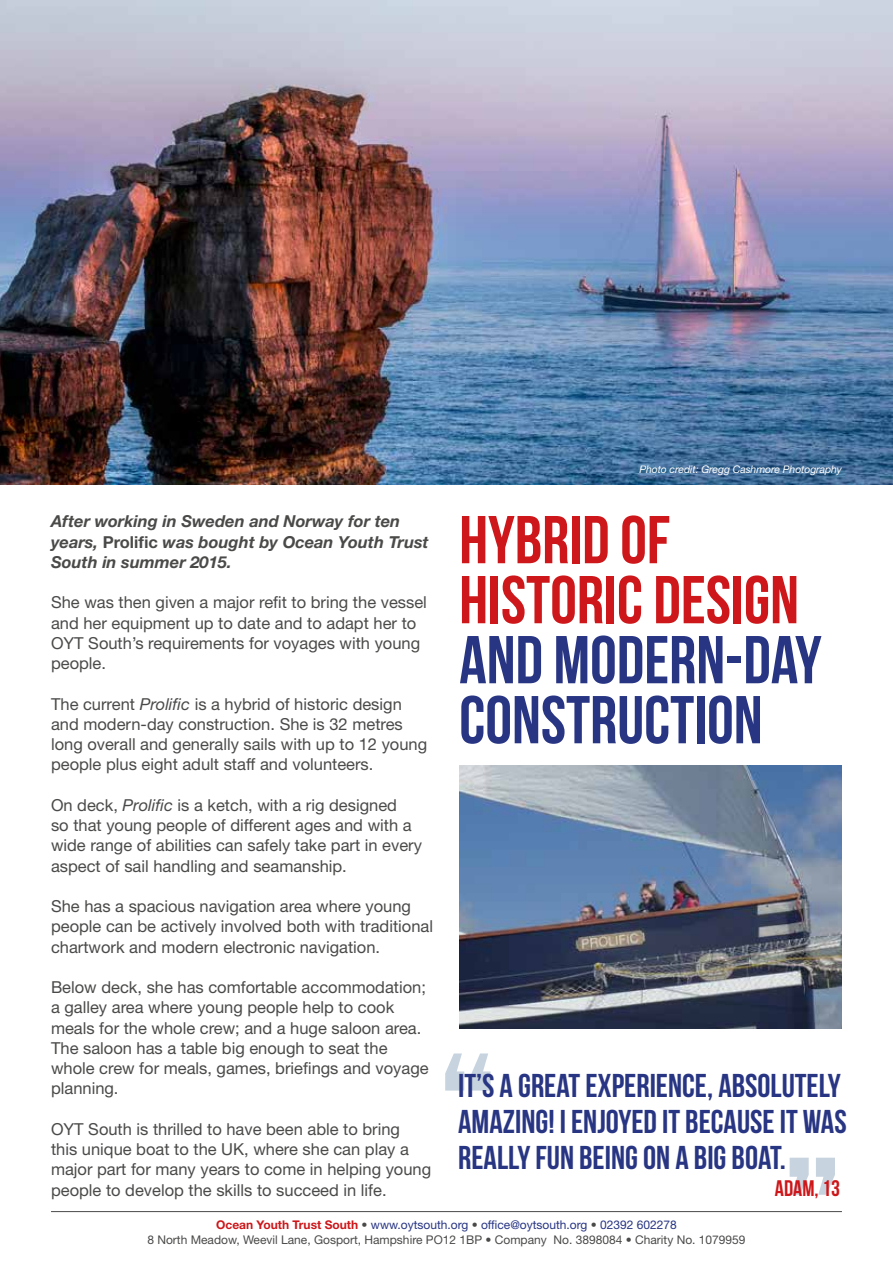
<style>
.page{position:relative;width:893px;height:1263px;background:#fff}
.page>*{position:absolute;margin:0;border:0;box-sizing:border-box;transform-origin:0 0}
.t1{font:180px "Bebas Neue";color:#97aec2}
.t2{font:67.5px/60px "Bebas Neue";color:#283583}
.t3{font:67.5px/60px "Bebas Neue";color:#cd171a}
.t4{font:33px/36px "Bebas Neue";color:#283583}
.t5{font:22.5px "Bebas Neue";color:#cd171a}
.t6{font:16.5px/20.2px "Helvetica Neue LT Std";color:#4a4a49}
.t7{font:italic 700 16.5px/20.2px "Helvetica Neue LT Std";color:#4a4a49}
.t8{font:12px/14.4px "Helvetica Neue LT Std";color:#4a4a49;text-align:center}
.t9{font:italic 10.5px "Helvetica Neue LT Std";letter-spacing:-.01em;color:#fff}
.s1{font-style:normal}
.s2{font-style:italic}
.s3{font-weight:700;color:#cd171a}
.s4{color:#283583}
</style>
<div class="page">
<hr style="left:51px;top:1211px;width:791px;height:1px;background:#4a4a49">
<img style="left:0;top:0;width:893px;height:485px">
<img style="left:459px;top:765px;width:383px;height:263px">
<p class="t9" style="left:639px;top:463px;width:204px">Photo credit: Gregg Cashmore Photography</p>
<p class="t7" style="left:51px;top:511px;width:379px">After working in Sweden and Norway for ten years, <span class="s1">Prolific</span> was bought by Ocean Youth Trust<br>South in summer 2015.</p>
<p class="t6" style="left:51px;top:592px;width:377px">She was then given a major refit to bring the vessel and her equipment up to date and to adapt her to OYT South’s requirements for voyages with young people.</p>
<p class="t6" style="left:51px;top:693px;width:378px">The current <span class="s2">Prolific</span> is a hybrid of historic design and modern-day construction. She is 32 metres long overall and generally sails with up to 12 young people plus eight adult staff and volunteers.</p>
<p class="t6" style="left:51px;top:795px;width:372px">On deck, <span class="s2">Prolific</span> is a ketch, with a rig designed<br>so that young people of different ages and with a wide range of abilities can safely take part in every aspect of sail handling and seamanship.</p>
<p class="t6" style="left:51px;top:896px;width:383px">She has a spacious navigation area where young people can be actively involved both with traditional chartwork and modern electronic navigation.</p>
<p class="t6" style="left:51px;top:977px;width:379px">Below deck, she has comfortable accommodation; a galley area where young people help to cook meals for the whole crew; and a huge saloon area.<br>The saloon has a table big enough to seat the whole crew for meals, games, briefings and voyage planning.</p>
<p class="t6" style="left:51px;top:1119px;width:382px">OYT South is thrilled to have been able to bring<br>this unique boat to the UK, where she can play a major part for many years to come in helping young people to develop the skills to succeed in life.</p>
<h2 class="t3" style="left:459px;top:509px;width:341px">HYBRID OF<br>HISTORIC DESIGN</h2>
<h2 class="t2" style="left:459px;top:629px;width:364px">AND MODERN-DAY<br>CONSTRUCTION</h2>
<h1 class="t1" style="left:438px;top:1018px;width:61px">“</h1>
<h3 class="t4" style="left:458px;top:1067px;width:390px">IT’S A GREAT EXPERIENCE, ABSOLUTELY<br>AMAZING! I ENJOYED IT BECAUSE IT WAS<br>REALLY FUN BEING ON A BIG BOAT.</h3>
<h3 class="t5" style="left:775px;top:1175px;width:67px">ADAM, 13</h3>
<h1 class="t1" style="left:782px;top:1123px;width:61px">”</h1>
<p class="t8" style="left:147px;top:1218px;width:600px"><span class="s3">Ocean Youth Trust South</span> • <span class="s4">www.oytsouth.org</span> • <span class="s4">office@oytsouth.org</span> • <span class="s4">02392 602278<br></span>8 North Meadow, Weevil Lane, Gosport, Hampshire PO12 1BP • Company No. 3898084 • Charity No. 1079959</p>
</div>
